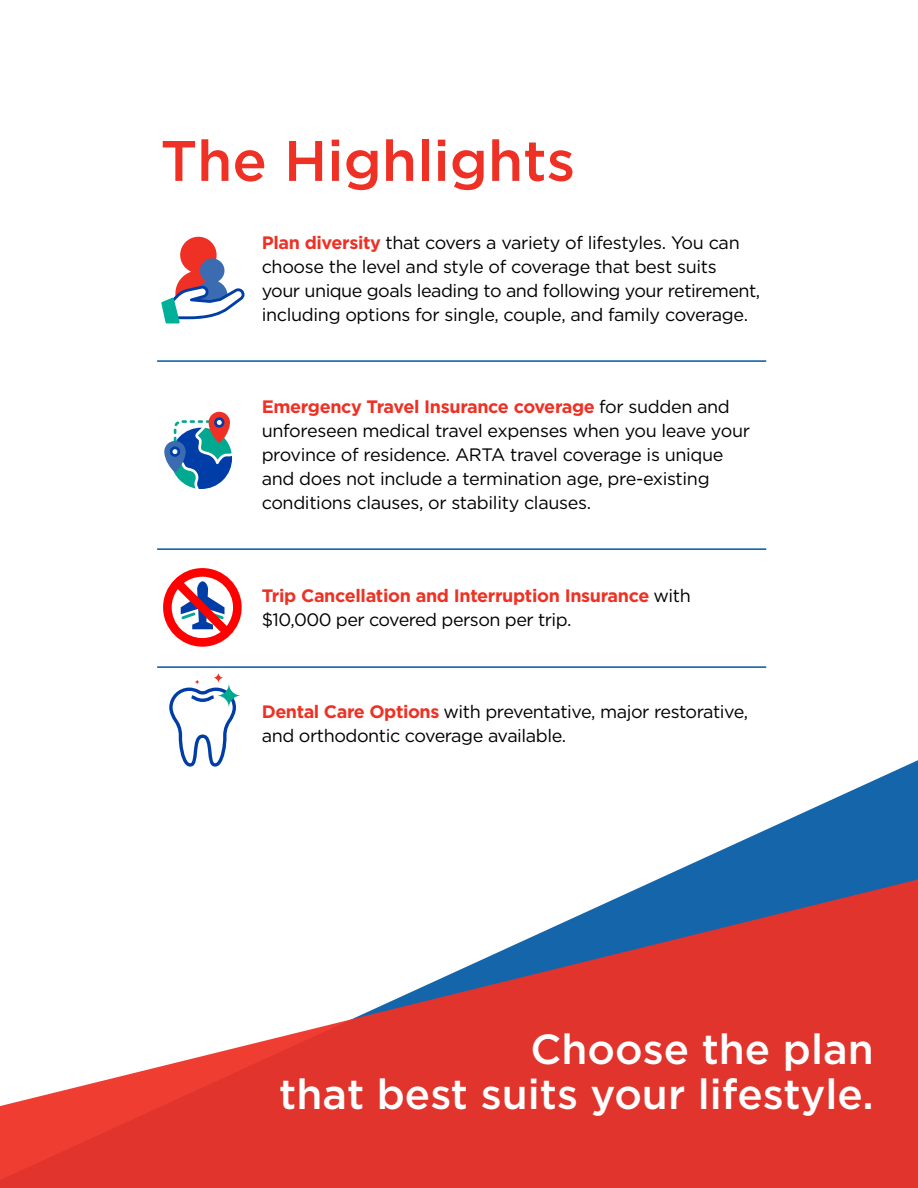
<style>
.page{position:relative;width:918px;height:1188px;background:#fff}
.page>*{position:absolute;margin:0;border:0;box-sizing:border-box;transform-origin:0 0}
.t1{font:500 57px "Gotham HTF";color:#ee3124}
.t2{font:500 42px/45px "Gotham HTF";color:#fff;text-align:right}
.t3{font:18px/24px "Gotham HTF";letter-spacing:-.02em;color:#000}
.t4{font:700 18px/24px "Gotham HTF";letter-spacing:-.02em;color:#ee3124}
.s1{font-weight:700;color:#ee3124}
.s2{font-weight:400;color:#000}
</style>
<div class="page">
<svg style="left:671px;top:760px;width:247px;height:113px"></svg>
<svg style="left:0;top:873px;width:918px;height:315px;fill:#e0342c"></svg>
<hr style="left:157px;top:360px;width:609px;height:2px;background:#0058a4">
<hr style="left:157px;top:548px;width:609px;height:2px;background:#0058a4">
<hr style="left:157px;top:666px;width:609px;height:2px;background:#0058a4">
<svg style="left:213px;top:672px;width:11px;height:11px"></svg>
<svg style="left:169px;top:679px;width:67px;height:88px"></svg>
<svg style="left:161px;top:237px;width:84px;height:86px"></svg>
<div style="left:209px;top:412px;width:21px;height:30px;background:#ee3124;border-radius:10px"></div>
<svg style="left:164px;top:441px;width:22px;height:31px"></svg>
<svg style="left:170px;top:417px;width:62px;height:72px"></svg>
<svg style="left:163px;top:568px;width:79px;height:79px"></svg>
<h1 class="t1" style="left:160px;top:128px;width:416px">The Highlights</h1>
<p class="t3" style="left:262px;top:231px;width:500px"><span class="s1">Plan diversity</span> that covers a variety of lifestyles. You can choose the level and style of coverage that best suits<br>your unique goals leading to and following your retirement, including options for single, couple, and family coverage.</p>
<p class="t3" style="left:262px;top:395px;width:490px"><span class="s1">Emergency Travel Insurance coverage</span> for sudden and unforeseen medical travel expenses when you leave your province of residence. ARTA travel coverage is unique and does not include a termination age, pre-existing conditions clauses, or stability clauses.</p>
<p class="t4" style="left:262px;top:583px;width:431px">Trip Cancellation and Interruption Insurance <span class="s2">with $10,000 per covered person per trip.</span></p>
<p class="t3" style="left:262px;top:699px;width:488px"><span class="s1">Dental Care Options</span> with preventative, major restorative, and orthodontic coverage available.</p>
<h2 class="t2" style="left:279px;top:1026px;width:596px">Choose the plan<br>that best suits your lifestyle.</h2>
</div>
